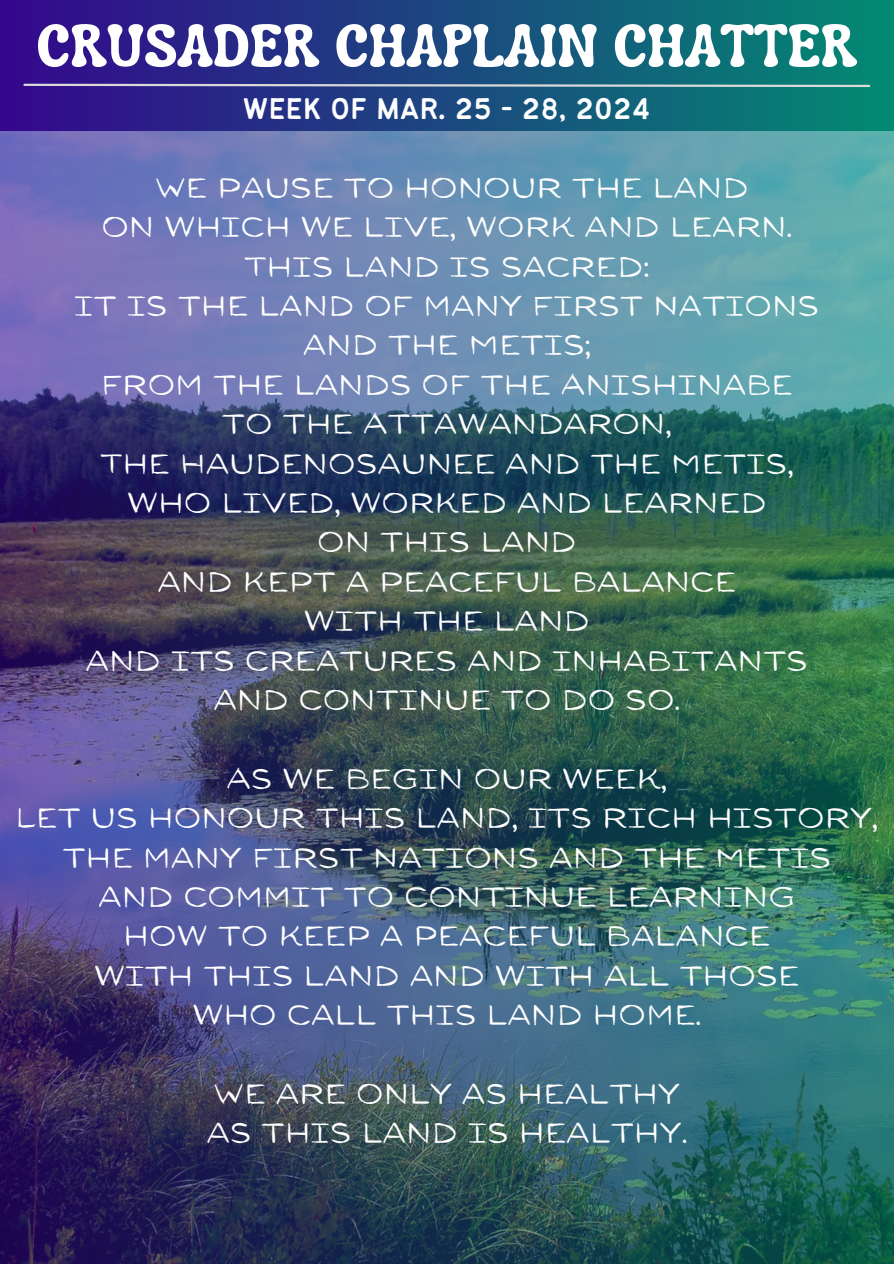
<style>
.page{position:relative;width:894px;height:1264px;background:#fff}
.page>*{position:absolute;margin:0;border:0;box-sizing:border-box;transform-origin:0 0}
.t1{font:700 60px "Luckybones";color:#fff}
.t2{font:33px "Bantayog";color:#fefefe}
.t3{font:28.5px "Sensa Sans";color:#fff}
</style>
<div class="page">
<div style="left:0;top:0;width:893px;height:1263px;background:linear-gradient(to right,#34078d,#028a72)"></div>
<svg style="left:22px;top:83px;width:849px;height:5px"></svg>
<img style="left:0;top:131px;width:893px;height:1132px">
<p class="t1" style="left:36px;top:7px;width:821px">CRUSADER CHAPLAIN CHATTER</p>
<p class="t2" style="left:243px;top:95px;width:409px">WEEK OF MAR. 25 - 28, 2024</p>
<p class="t3" style="left:155px;top:172px;width:594px">WE PAUSE TO HONOUR THE LAND</p>
<h2 class="t3" style="left:101px;top:211px;width:692px">ON WHICH WE LIVE, WORK AND LEARN.</h2>
<p class="t3" style="left:244px;top:251px;width:406px">THIS LAND IS SACRED:</p>
<p class="t3" style="left:74px;top:290px;width:746px">IT IS THE LAND OF MANY FIRST NATIONS</p>
<p class="t3" style="left:303px;top:330px;width:289px">AND THE METIS;</p>
<p class="t3" style="left:101px;top:369px;width:693px">FROM THE LANDS OF THE ANISHINABE</p>
<p class="t3" style="left:222px;top:408px;width:451px">TO THE ATTAWANDARON,</p>
<p class="t3" style="left:100px;top:448px;width:695px">THE HAUDENOSAUNEE AND THE METIS,</p>
<p class="t3" style="left:127px;top:487px;width:640px">WHO LIVED, WORKED AND LEARNED</p>
<p class="t3" style="left:317px;top:526px;width:261px">ON THIS LAND</p>
<p class="t3" style="left:157px;top:566px;width:580px">AND KEPT A PEACEFUL BALANCE</p>
<p class="t3" style="left:304px;top:605px;width:287px">WITH THE LAND</p>
<p class="t3" style="left:86px;top:645px;width:723px">AND ITS CREATURES AND INHABITANTS</p>
<p class="t3" style="left:213px;top:684px;width:468px">AND CONTINUE TO DO SO.</p>
<p class="t3" style="left:226px;top:763px;width:442px">AS WE BEGIN OUR WEEK,</p>
<p class="t3" style="left:15px;top:802px;width:864px">LET US HONOUR THIS LAND, ITS RICH HISTORY,</p>
<p class="t3" style="left:62px;top:841px;width:770px">THE MANY FIRST NATIONS AND THE METIS</p>
<p class="t3" style="left:98px;top:881px;width:698px">AND COMMIT TO CONTINUE LEARNING</p>
<p class="t3" style="left:123px;top:920px;width:648px">HOW TO KEEP A PEACEFUL BALANCE</p>
<p class="t3" style="left:94px;top:960px;width:706px">WITH THIS LAND AND WITH ALL THOSE</p>
<p class="t3" style="left:192px;top:999px;width:510px">WHO CALL THIS LAND HOME.</p>
<p class="t3" style="left:213px;top:1078px;width:468px">WE ARE ONLY AS HEALTHY</p>
<p class="t3" style="left:206px;top:1117px;width:482px">AS THIS LAND IS HEALTHY.</p>
</div>
